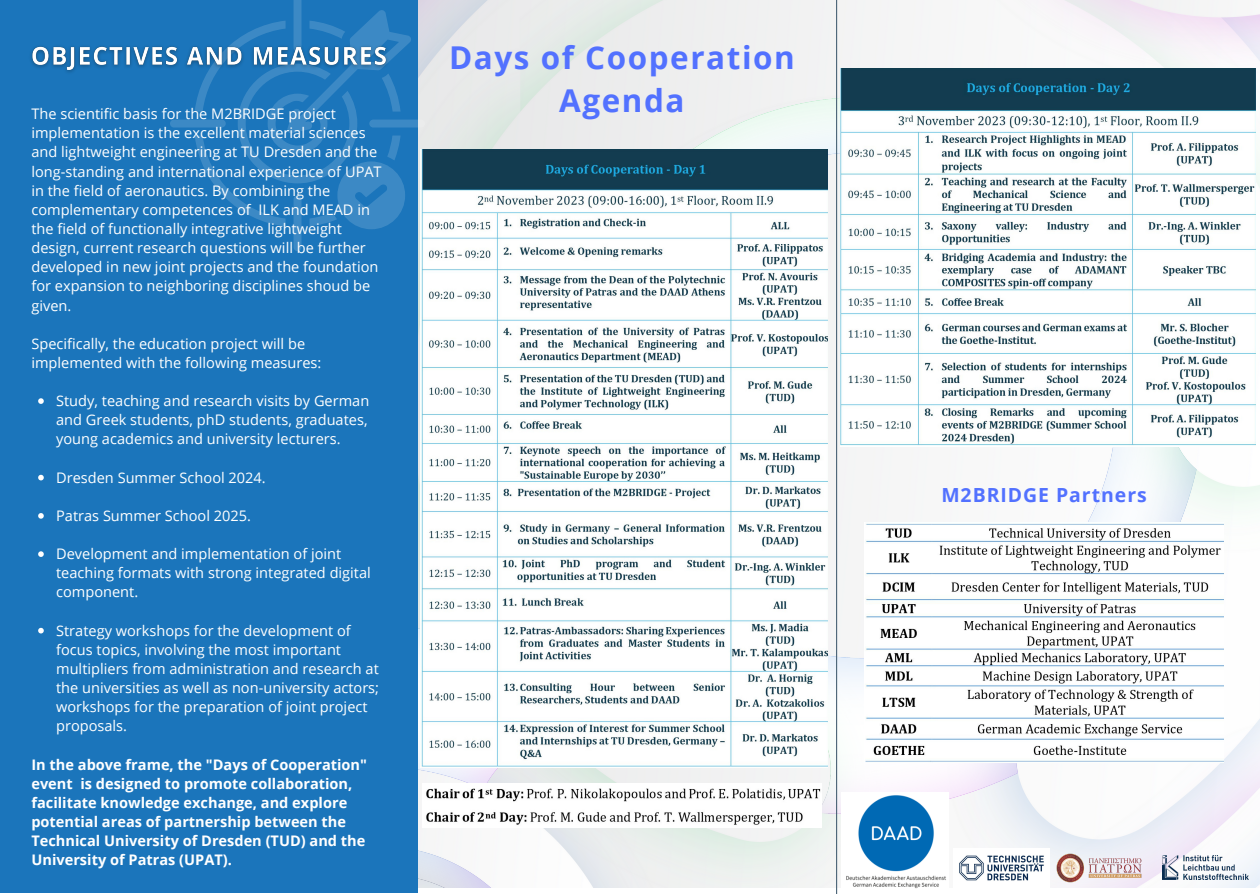
<style>
.page{position:relative;width:1260px;height:894px;background:#fff}
.page>*{position:absolute;margin:0;border:0;box-sizing:border-box;transform-origin:0 0}
.t1{font:700 31.5px/43.8px "Open Sans";letter-spacing:.05em;color:#5271ff;text-align:center}
.t2{font:700 19.5px "Open Sans";letter-spacing:.05em;color:#5271ff}
.t3{font:14.55px/19px "Open Sans";color:#fff}
.t4{font:700 14.55px/19px "Open Sans";color:#fff}
</style>
<div class="page">
<img style="left:417px;top:0;width:842px;height:887px">
<hr style="left:836px;top:0;width:1px;height:893px;background:#4a6376">
<div style="left:0;top:0;width:417px;height:892px;background:#1b75bb"></div>
<div style="left:294px;top:195px;width:8px;height:56px;background:#3c89c5;border-radius:4px"></div>
<svg style="left:369px;top:119px;width:56px;height:8px"></svg>
<div style="left:170px;top:119px;width:56px;height:8px;background:#3c89c5;border-radius:4px"></div>
<svg style="left:195px;top:0;width:216px;height:229px"></svg>
<img style="left:841px;top:792px;width:107px;height:97px">
<img style="left:1162px;top:855px;width:87px;height:24px">
<img style="left:953px;top:847px;width:97px;height:40px">
<img style="left:1055px;top:851px;width:89px;height:32px">
<img style="left:423px;top:782px;width:398px;height:44px">
<img style="left:865px;top:522px;width:358px;height:240px">
<img style="left:421px;top:149px;width:407px;height:617px">
<img style="left:841px;top:68px;width:414px;height:378px">
<svg style="left:38px;top:398px;width:6px;height:6px"></svg>
<svg style="left:38px;top:474px;width:6px;height:6px"></svg>
<svg style="left:38px;top:513px;width:6px;height:5px"></svg>
<svg style="left:38px;top:551px;width:6px;height:5px"></svg>
<svg style="left:38px;top:627px;width:6px;height:6px"></svg>
<img style="left:31px;top:40px;width:361px;height:38px">
<p class="t3" style="left:31px;top:104px;width:352px">The scientific basis for the M2BRIDGE project implementation is the excellent material sciences and lightweight engineering at TU Dresden and the long-standing and international experience of UPAT in the field of aeronautics. By combining the complementary competences of ILK and MEAD in the field of functionally integrative lightweight design, current research questions will be further developed in new joint projects and the foundation for expansion to neighboring disciplines shoud be given.</p>
<p class="t3" style="left:31px;top:333px;width:292px">Specifically, the education project will be implemented with the following measures:</p>
<p class="t3" style="left:56px;top:391px;width:315px;text-align:justify">Study, teaching and research visits by German and Greek students, phD students, graduates, young academics and university lecturers.</p>
<p class="t3" style="left:56px;top:467px;width:211px">Dresden Summer School 2024.</p>
<p class="t3" style="left:56px;top:505px;width:196px">Patras Summer School 2025.</p>
<p class="t3" style="left:56px;top:544px;width:316px">Development and implementation of joint teaching formats with strong integrated digital component.</p>
<p class="t3" style="left:56px;top:620px;width:324px">Strategy workshops for the development of focus topics, involving the most important multipliers from administration and research at the universities as well as non-university actors; workshops for the preparation of joint project proposals.</p>
<p class="t4" style="left:31px;top:754px;width:337px">In the above frame, the "Days of Cooperation" event is designed to promote collaboration, facilitate knowledge exchange, and explore potential areas of partnership between the Technical University of Dresden (TUD) and the University of Patras (UPAT).</p>
<p class="t1" style="left:449px;top:34px;width:347px">Days of Cooperation<br>Agenda</p>
<p class="t2" style="left:941px;top:481px;width:207px">M2BRIDGE Partners</p>
</div>
